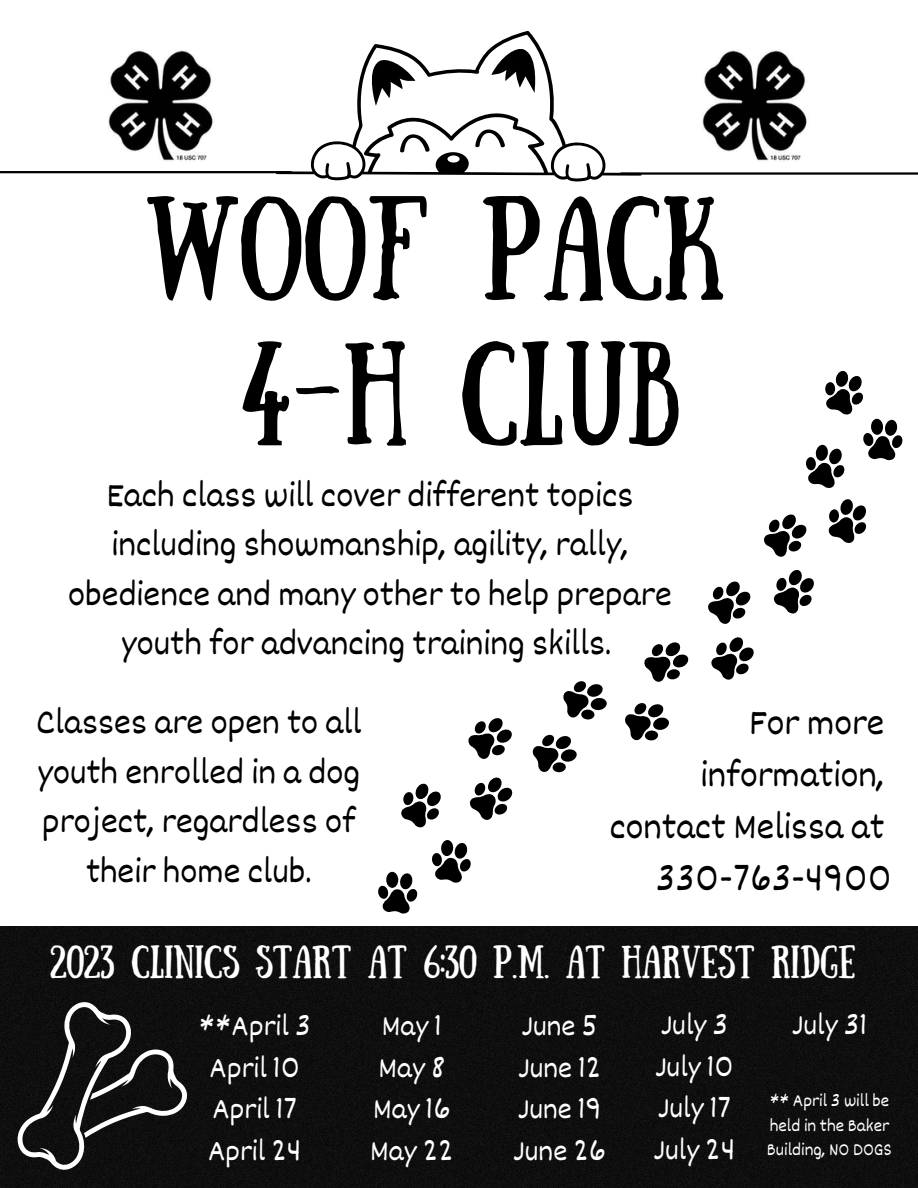
<style>
.page{position:relative;width:918px;height:1188px;background:#fff}
.page>*{position:absolute;margin:0;border:0;box-sizing:border-box;transform-origin:0 0}
.t1{font:104.4px/145.2px "Sunday";color:#000;text-align:center}
.t2{font:37.5px/51.8px "Dekko";color:#000;text-align:right}
.t3{font:36px/49.5px "Dekko";color:#000;text-align:center}
.t4{font:33px "Sunday";color:#fff}
.t5{font:30px/41.7px "Dekko";color:#fff;text-align:center}
.t6{font:18px/24.8px "Dekko";color:#fff}
</style>
<div class="page">
<svg style="left:275px;top:31px;width:367px;height:151px"></svg>
<hr style="left:621px;top:172px;width:297px;height:3px;background:#000">
<hr style="left:0;top:171px;width:292px;height:2px;background:#000">
<svg style="left:378px;top:871px;width:40px;height:43px"></svg>
<div style="left:386px;top:872px;width:12px;height:16px;background:#000;border-radius:50%"></div>
<svg style="left:432px;top:840px;width:39px;height:43px"></svg>
<div style="left:441px;top:840px;width:12px;height:16px;background:#000;border-radius:50%"></div>
<svg style="left:401px;top:783px;width:40px;height:45px"></svg>
<svg style="left:469px;top:777px;width:44px;height:43px"></svg>
<svg style="left:532px;top:734px;width:45px;height:39px"></svg>
<svg style="left:625px;top:703px;width:44px;height:38px"></svg>
<svg style="left:644px;top:642px;width:45px;height:40px"></svg>
<svg style="left:468px;top:718px;width:44px;height:41px"></svg>
<svg style="left:563px;top:681px;width:44px;height:39px"></svg>
<svg style="left:708px;top:370px;width:195px;height:310px"></svg>
<div style="left:0;top:926px;width:918px;height:262px;background:#0f0f0f"></div>
<svg style="left:18px;top:1002px;width:169px;height:168px;background:#2d2d2d"></svg>
<img style="left:702px;top:50px;width:105px;height:111px">
<img style="left:109px;top:50px;width:104px;height:111px">
<h1 class="t1" style="left:145px;top:165px;width:583px">WOOF PACK<br>4-H CLUB</h1>
<p class="t3" style="left:68px;top:468px;width:605px">Each class will cover different topics including showmanship, agility, rally, obedience and many other to help prepare youth for advancing training skills.</p>
<p class="t3" style="left:36px;top:696px;width:327px">Classes are open to all youth enrolled in a dog project, regardless of their home club.</p>
<p class="t2" style="left:610px;top:696px;width:284px">For more information, contact Melissa at<br>330-763-4900</p>
<p class="t4" style="left:50px;top:939px;width:807px">2023 CLINICS START AT 6:30 P.M. AT HARVEST RIDGE</p>
<p class="t5" style="left:199px;top:1004px;width:113px">**April 3<br>April 10<br>April 17<br>April 24</p>
<p class="t5" style="left:513px;top:1004px;width:94px;text-align:left">June 5<br>June 12<br>June 19<br>June 26</p>
<p class="t5" style="left:792px;top:1003px;width:77px">July 31</p>
<p class="t5" style="left:370px;top:1004px;width:85px">May 1<br>May 8<br>May 16<br>May 22</p>
<p class="t5" style="left:653px;top:1003px;width:84px;text-align:left">July 3<br>July 10<br>July 17<br>July 24</p>
<p class="t6" style="left:767px;top:1087px;width:127px">** April 3 will be held in the Baker<br>Building, NO DOGS</p>
</div>
